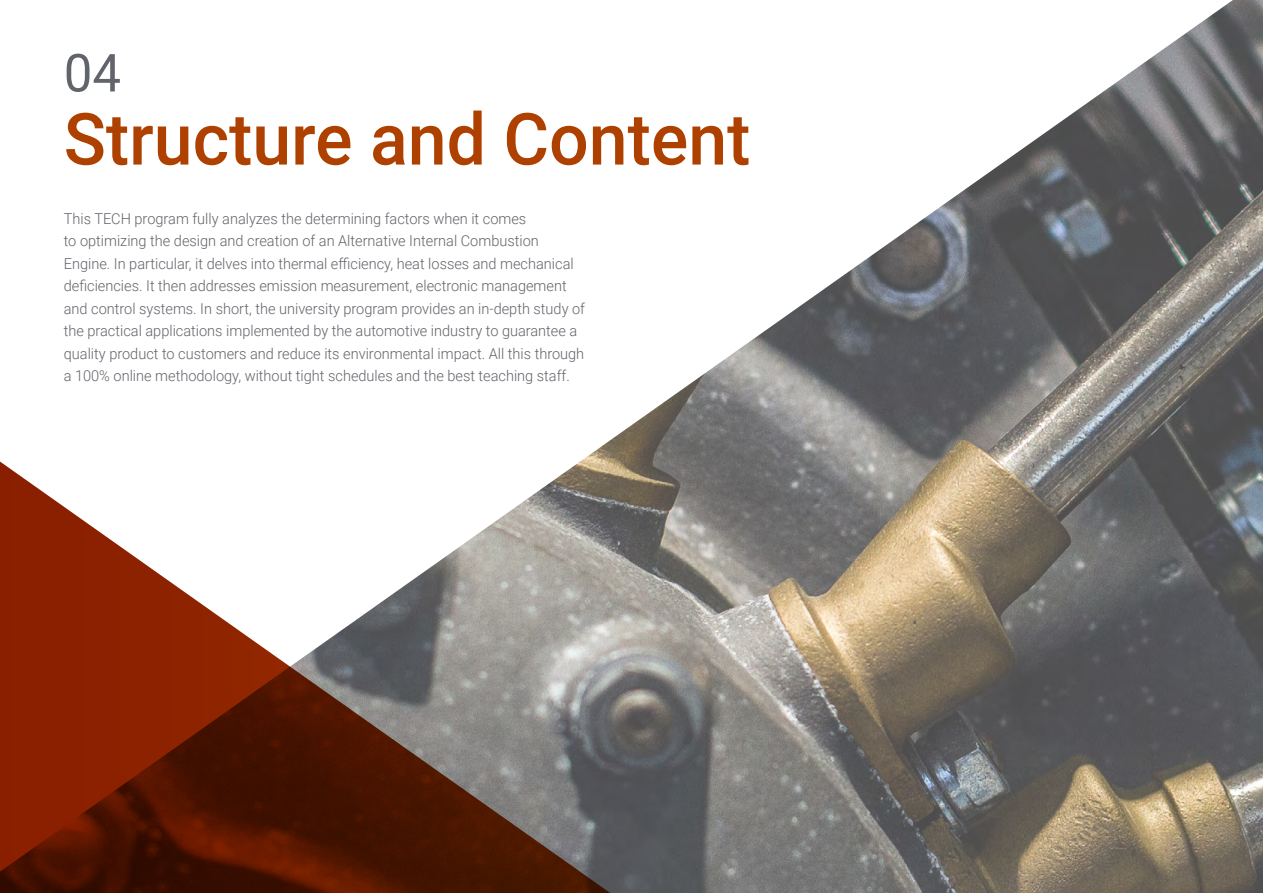
<style>
.page{position:relative;width:1263px;height:893px;background:#fff}
.page>*{position:absolute;margin:0;border:0;box-sizing:border-box;transform-origin:0 0}
.t1{font:500 72px "Roboto";color:#ae4000}
.t2{font:52.5px "Roboto";color:#61646a}
.t3{font:300 15px/22.5px "Roboto";color:#61646a}
</style>
<div class="page">
<img style="left:602px;top:0;width:661px;height:893px">
<svg style="left:0;top:446px;width:640px;height:447px"></svg>
<h2 class="t2" style="left:64px;top:36px;width:59px">04</h2>
<h1 class="t1" style="left:64px;top:89px;width:688px">Structure and Content</h1>
<p class="t3" style="left:64px;top:207px;width:523px">This TECH program fully analyzes the determining factors when it comes<br>to optimizing the design and creation of an Alternative Internal Combustion Engine. In particular, it delves into thermal efficiency, heat losses and mechanical deficiencies. It then addresses emission measurement, electronic management and control systems. In short, the university program provides an in-depth study of the practical applications implemented by the automotive industry to guarantee a quality product to customers and reduce its environmental impact. All this through a 100% online methodology, without tight schedules and the best teaching staff.</p>
</div>
